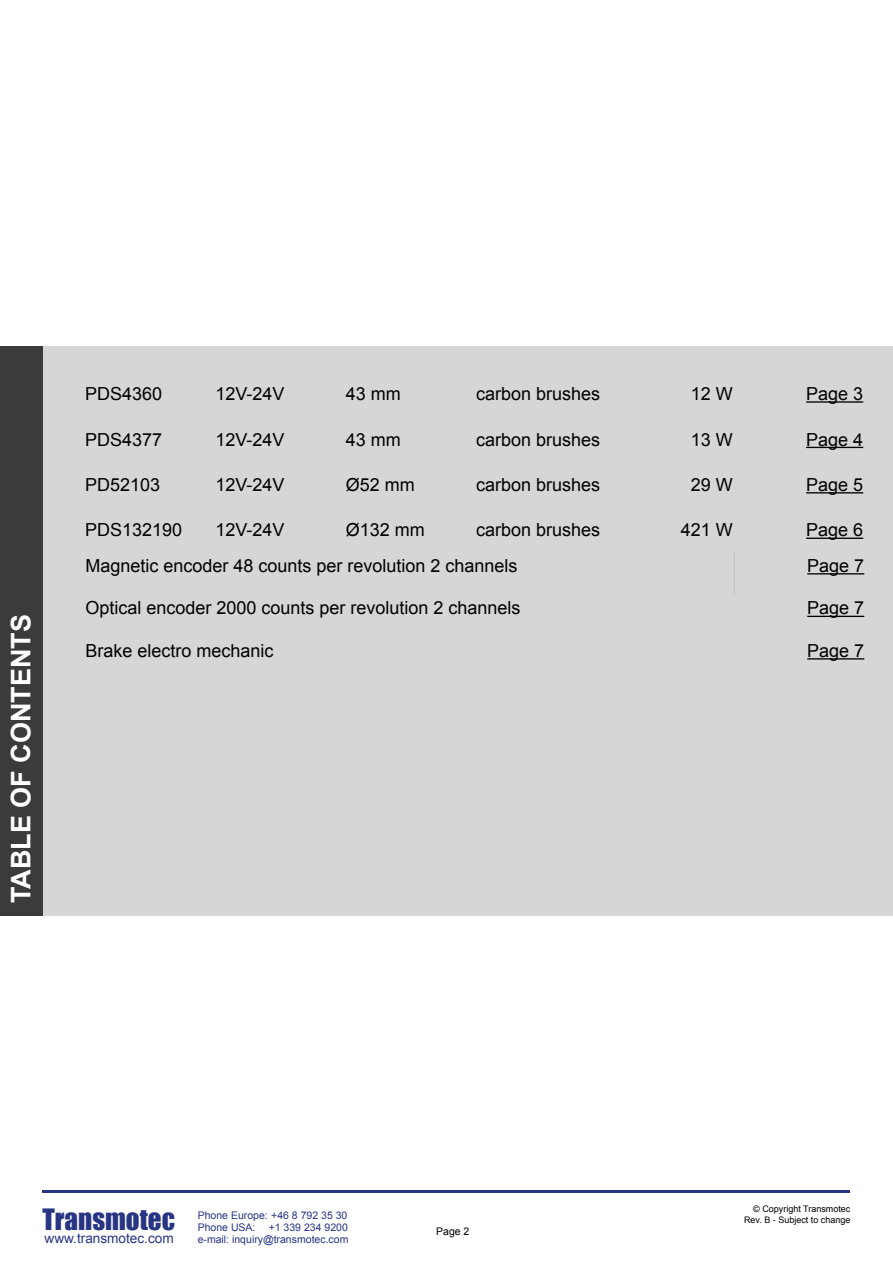
<style>
.page{position:relative;width:893px;height:1263px;background:#fff}
.page>*{position:absolute;margin:0;border:0;box-sizing:border-box;transform-origin:0 0}
.t1{font:700 27px "Arial";color:#fff}
.t2{font:27px "Impact";color:#283583}
.t3{font:18px "Arial";color:#000}
.t4{font:13.65px "Arial";color:#283583}
.t5{font:10.5px "Arial";color:#283583}
.t6{font:10.5px "Arial";color:#000}
.t7{font:9px/10.8px "Arial";color:#000;text-align:right}
</style>
<div class="page">
<hr style="left:43px;top:1191px;width:807px;height:2px;background:#283583">
<div style="left:0;top:347px;width:893px;height:569px;background:#d6d6d6"></div>
<hr style="left:806px;top:401px;width:57px;height:2px;background:#000">
<hr style="left:806px;top:447px;width:57px;height:1px;background:#000">
<hr style="left:806px;top:492px;width:57px;height:1px;background:#000">
<hr style="left:806px;top:538px;width:57px;height:1px;background:#000">
<div style="left:0;top:347px;width:43px;height:569px;background:#3c3b3b"></div>
<hr style="left:734px;top:553px;width:1px;height:42px;background:#bfbfbf">
<hr style="left:807px;top:573px;width:57px;height:1px;background:#000">
<hr style="left:807px;top:616px;width:57px;height:1px;background:#000">
<hr style="left:807px;top:658px;width:57px;height:1px;background:#000">
<h1 class="t1" style="left:3px;top:903px;width:291px;rotate:-90deg">TABLE OF CONTENTS</h1>
<p class="t3" style="left:85px;top:382px;width:79px">PDS4360</p>
<p class="t3" style="left:215px;top:382px;width:71px">12V-24V</p>
<p class="t3" style="left:346px;top:382px;width:57px">43 mm</p>
<p class="t3" style="left:476px;top:382px;width:126px">carbon brushes</p>
<p class="t3" style="left:691px;top:382px;width:44px">12 W</p>
<p class="t3" style="left:806px;top:382px;width:59px">Page 3</p>
<p class="t3" style="left:85px;top:427px;width:79px">PDS4377</p>
<p class="t3" style="left:215px;top:427px;width:71px">12V-24V</p>
<p class="t3" style="left:346px;top:427px;width:57px">43 mm</p>
<p class="t3" style="left:476px;top:427px;width:126px">carbon brushes</p>
<p class="t3" style="left:691px;top:427px;width:44px">13 W</p>
<p class="t3" style="left:806px;top:427px;width:59px">Page 4</p>
<p class="t3" style="left:85px;top:473px;width:77px">PD52103</p>
<p class="t3" style="left:215px;top:473px;width:71px">12V-24V</p>
<p class="t3" style="left:346px;top:473px;width:71px">Ø52 mm</p>
<p class="t3" style="left:476px;top:473px;width:126px">carbon brushes</p>
<p class="t3" style="left:691px;top:473px;width:44px">29 W</p>
<p class="t3" style="left:806px;top:473px;width:59px">Page 5</p>
<p class="t3" style="left:85px;top:518px;width:99px">PDS132190</p>
<p class="t3" style="left:215px;top:518px;width:71px">12V-24V</p>
<p class="t3" style="left:346px;top:518px;width:81px">Ø132 mm</p>
<p class="t3" style="left:476px;top:518px;width:126px">carbon brushes</p>
<p class="t3" style="left:681px;top:518px;width:54px">421 W</p>
<p class="t3" style="left:806px;top:518px;width:59px">Page 6</p>
<p class="t3" style="left:85px;top:554px;width:434px">Magnetic encoder 48 counts per revolution 2 channels</p>
<p class="t3" style="left:807px;top:554px;width:59px">Page 7</p>
<p class="t3" style="left:85px;top:596px;width:437px">Optical encoder 2000 counts per revolution 2 channels</p>
<p class="t3" style="left:807px;top:596px;width:59px">Page 7</p>
<p class="t3" style="left:85px;top:639px;width:190px">Brake electro mechanic</p>
<p class="t3" style="left:807px;top:639px;width:59px">Page 7</p>
<h1 class="t2" style="left:43px;top:1198px;width:134px">Transmotec</h1>
<p class="t5" style="left:198px;top:1208px;width:151px">Phone Europe: +46 8 792 35 30</p>
<p class="t5" style="left:198px;top:1220px;width:59px">Phone USA:</p>
<p class="t5" style="left:269px;top:1220px;width:81px">+1 339 234 9200</p>
<p class="t4" style="left:45px;top:1229px;width:131px">www.transmotec.com</p>
<p class="t5" style="left:198px;top:1232px;width:152px">e-mail: inquiry@transmotec.com</p>
<p class="t6" style="left:436px;top:1224px;width:35px">Page 2</p>
<p class="t7" style="left:744px;top:1203px;width:108px">© Copyright Transmotec<br>Rev. B - Subject to change</p>
</div>
